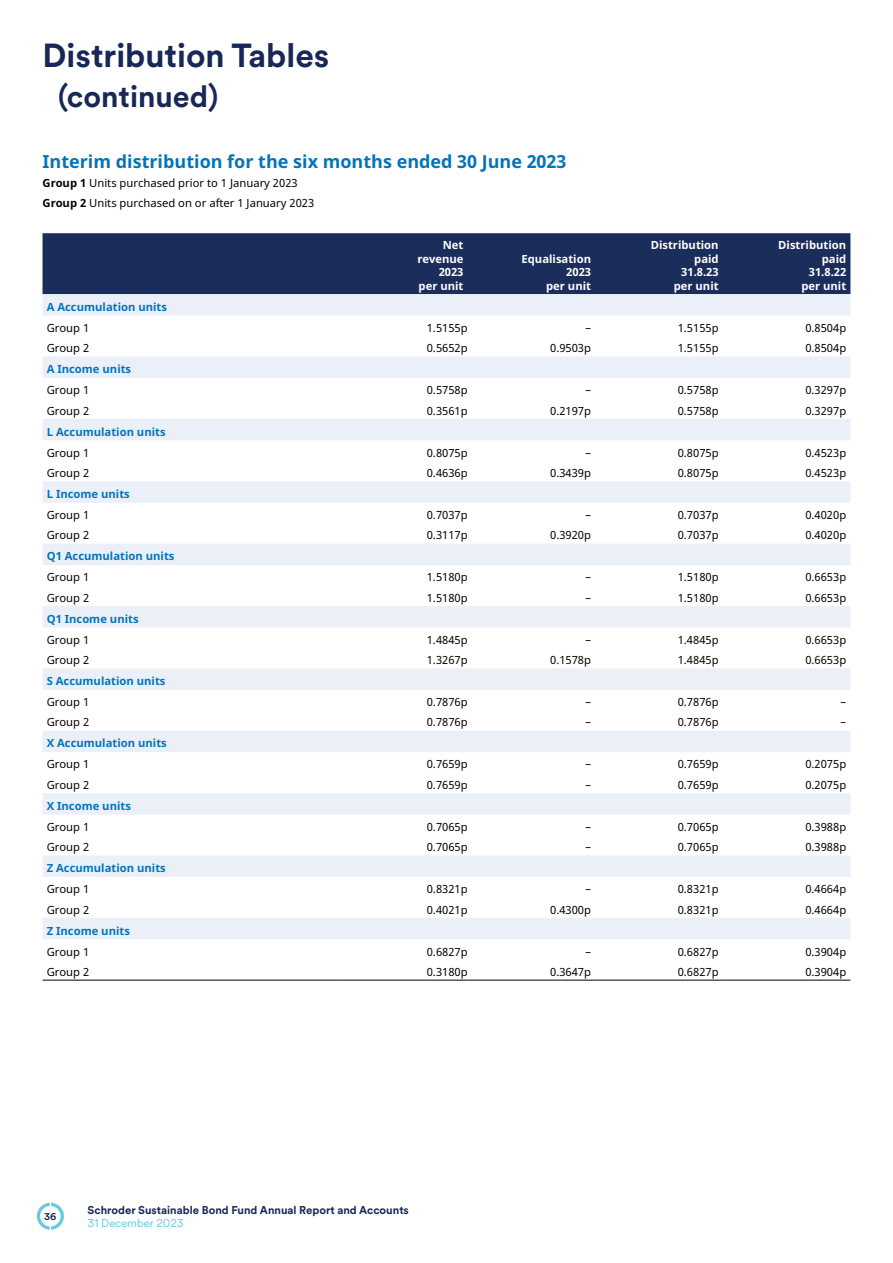
<style>
.page{position:relative;width:893px;height:1263px;background:#fff}
.page>*{position:absolute;margin:0;border:0;box-sizing:border-box;transform-origin:0 0}
.t1{font:700 33px "Schroders Circular";color:#172757}
.t2{font:700 30px "Schroders Circular";color:#172757}
.t3{font:700 18px "Noto Sans";color:#0474b8}
.t4{font:11.25px/19px "Noto Sans";color:#040503}
.t5{font:700 11.25px "Noto Sans";color:#0474b8}
.t6{font:700 11.25px/13.5px "Noto Sans";color:#fff;text-align:right}
.t7{font:700 11.25px "Schroders Circular";color:#172757}
.t8{font:11.25px "Schroders Circular";color:#65cbdf}
.t9{font:700 9.75px "Schroders Circular";color:#172757}
.s1{font-weight:700}
</style>
<div class="page">
<svg style="left:37px;top:1203px;width:27px;height:26px"></svg>
<div style="left:43px;top:233px;width:807px;height:61px;background:#1b2d5b"></div>
<svg style="left:43px;top:294px;width:807px;height:645px"></svg>
<hr style="left:43px;top:980px;width:297px;height:1px;background:#040503">
<hr style="left:340px;top:980px;width:128px;height:1px;background:#040503">
<hr style="left:468px;top:980px;width:127px;height:1px;background:#040503">
<hr style="left:595px;top:980px;width:128px;height:1px;background:#040503">
<hr style="left:723px;top:980px;width:127px;height:1px;background:#040503">
<h1 class="t1" style="left:43px;top:33px;width:288px">Distribution Tables</h1>
<h2 class="t2" style="left:58px;top:76px;width:162px">(continued)</h2>
<h3 class="t3" style="left:43px;top:149px;width:525px">Interim distribution for the six months ended 30 June 2023</h3>
<p class="t4" style="left:43px;top:174px;width:273px"><span class="s1">Group 1</span> Units purchased prior to 1 January 2023<br><span class="s1">Group 2</span> Units purchased on or after 1 January 2023</p>
<p class="t6" style="left:417px;top:239px;width:48px">Net revenue<br>2023 per unit</p>
<p class="t6" style="left:522px;top:252px;width:71px">Equalisation<br>2023<br>per unit</p>
<p class="t6" style="left:651px;top:239px;width:69px">Distribution paid<br>31.8.23<br>per unit</p>
<p class="t6" style="left:778px;top:239px;width:69px">Distribution paid<br>31.8.22<br>per unit</p>
<p class="t5" style="left:47px;top:299px;width:122px">A Accumulation units</p>
<p class="t4" style="left:47px;top:319px;width:44px">Group 1</p>
<p class="t4" style="left:427px;top:319px;width:42px">1.5155p</p>
<p class="t4" style="left:585px;top:319px;width:7px">–</p>
<p class="t4" style="left:678px;top:319px;width:42px">1.5155p</p>
<p class="t4" style="left:805px;top:319px;width:42px">0.8504p</p>
<p class="t4" style="left:47px;top:339px;width:44px">Group 2</p>
<p class="t4" style="left:427px;top:339px;width:42px">0.5652p</p>
<p class="t4" style="left:550px;top:339px;width:42px">0.9503p</p>
<p class="t4" style="left:678px;top:339px;width:42px">1.5155p</p>
<p class="t4" style="left:805px;top:339px;width:42px">0.8504p</p>
<p class="t5" style="left:47px;top:361px;width:86px">A Income units</p>
<p class="t4" style="left:47px;top:381px;width:44px">Group 1</p>
<p class="t4" style="left:427px;top:381px;width:42px">0.5758p</p>
<p class="t4" style="left:585px;top:381px;width:7px">–</p>
<p class="t4" style="left:678px;top:381px;width:42px">0.5758p</p>
<p class="t4" style="left:805px;top:381px;width:42px">0.3297p</p>
<p class="t4" style="left:47px;top:401px;width:44px">Group 2</p>
<p class="t4" style="left:427px;top:401px;width:42px">0.3561p</p>
<p class="t4" style="left:550px;top:401px;width:42px">0.2197p</p>
<p class="t4" style="left:678px;top:401px;width:42px">0.5758p</p>
<p class="t4" style="left:805px;top:401px;width:42px">0.3297p</p>
<p class="t5" style="left:47px;top:424px;width:120px">L Accumulation units</p>
<p class="t4" style="left:47px;top:443px;width:44px">Group 1</p>
<p class="t4" style="left:427px;top:443px;width:42px">0.8075p</p>
<p class="t4" style="left:585px;top:443px;width:7px">–</p>
<p class="t4" style="left:678px;top:443px;width:42px">0.8075p</p>
<p class="t4" style="left:805px;top:443px;width:42px">0.4523p</p>
<p class="t4" style="left:47px;top:464px;width:44px">Group 2</p>
<p class="t4" style="left:427px;top:464px;width:42px">0.4636p</p>
<p class="t4" style="left:550px;top:464px;width:42px">0.3439p</p>
<p class="t4" style="left:678px;top:464px;width:42px">0.8075p</p>
<p class="t4" style="left:805px;top:464px;width:42px">0.4523p</p>
<p class="t5" style="left:47px;top:486px;width:85px">L Income units</p>
<p class="t4" style="left:47px;top:506px;width:44px">Group 1</p>
<p class="t4" style="left:427px;top:506px;width:42px">0.7037p</p>
<p class="t4" style="left:585px;top:506px;width:7px">–</p>
<p class="t4" style="left:678px;top:506px;width:42px">0.7037p</p>
<p class="t4" style="left:805px;top:506px;width:42px">0.4020p</p>
<p class="t4" style="left:47px;top:526px;width:44px">Group 2</p>
<p class="t4" style="left:427px;top:526px;width:42px">0.3117p</p>
<p class="t4" style="left:550px;top:526px;width:42px">0.3920p</p>
<p class="t4" style="left:678px;top:526px;width:42px">0.7037p</p>
<p class="t4" style="left:805px;top:526px;width:42px">0.4020p</p>
<p class="t5" style="left:47px;top:548px;width:129px">Q1 Accumulation units</p>
<p class="t4" style="left:47px;top:568px;width:44px">Group 1</p>
<p class="t4" style="left:427px;top:568px;width:42px">1.5180p</p>
<p class="t4" style="left:585px;top:568px;width:7px">–</p>
<p class="t4" style="left:678px;top:568px;width:42px">1.5180p</p>
<p class="t4" style="left:805px;top:568px;width:42px">0.6653p</p>
<p class="t4" style="left:47px;top:588px;width:44px">Group 2</p>
<p class="t4" style="left:427px;top:588px;width:42px">1.5180p</p>
<p class="t4" style="left:585px;top:588px;width:7px">–</p>
<p class="t4" style="left:678px;top:588px;width:42px">1.5180p</p>
<p class="t4" style="left:805px;top:588px;width:42px">0.6653p</p>
<p class="t5" style="left:47px;top:611px;width:93px">Q1 Income units</p>
<p class="t4" style="left:47px;top:630px;width:44px">Group 1</p>
<p class="t4" style="left:427px;top:630px;width:42px">1.4845p</p>
<p class="t4" style="left:585px;top:630px;width:7px">–</p>
<p class="t4" style="left:678px;top:630px;width:42px">1.4845p</p>
<p class="t4" style="left:805px;top:630px;width:42px">0.6653p</p>
<p class="t4" style="left:47px;top:651px;width:44px">Group 2</p>
<p class="t4" style="left:427px;top:651px;width:42px">1.3267p</p>
<p class="t4" style="left:550px;top:651px;width:42px">0.1578p</p>
<p class="t4" style="left:678px;top:651px;width:42px">1.4845p</p>
<p class="t4" style="left:805px;top:651px;width:42px">0.6653p</p>
<p class="t5" style="left:47px;top:673px;width:120px">S Accumulation units</p>
<p class="t4" style="left:47px;top:693px;width:44px">Group 1</p>
<p class="t4" style="left:427px;top:693px;width:42px">0.7876p</p>
<p class="t4" style="left:585px;top:693px;width:7px">–</p>
<p class="t4" style="left:678px;top:693px;width:42px">0.7876p</p>
<p class="t4" style="left:841px;top:693px;width:7px">–</p>
<p class="t4" style="left:47px;top:713px;width:44px">Group 2</p>
<p class="t4" style="left:427px;top:713px;width:42px">0.7876p</p>
<p class="t4" style="left:585px;top:713px;width:7px">–</p>
<p class="t4" style="left:678px;top:713px;width:42px">0.7876p</p>
<p class="t4" style="left:841px;top:713px;width:7px">–</p>
<p class="t5" style="left:47px;top:735px;width:122px">X Accumulation units</p>
<p class="t4" style="left:47px;top:755px;width:44px">Group 1</p>
<p class="t4" style="left:427px;top:755px;width:42px">0.7659p</p>
<p class="t4" style="left:585px;top:755px;width:7px">–</p>
<p class="t4" style="left:678px;top:755px;width:42px">0.7659p</p>
<p class="t4" style="left:805px;top:755px;width:42px">0.2075p</p>
<p class="t4" style="left:47px;top:776px;width:44px">Group 2</p>
<p class="t4" style="left:427px;top:776px;width:42px">0.7659p</p>
<p class="t4" style="left:585px;top:776px;width:7px">–</p>
<p class="t4" style="left:678px;top:776px;width:42px">0.7659p</p>
<p class="t4" style="left:805px;top:776px;width:42px">0.2075p</p>
<p class="t5" style="left:47px;top:798px;width:86px">X Income units</p>
<p class="t4" style="left:47px;top:817px;width:44px">Group 1</p>
<p class="t4" style="left:427px;top:817px;width:42px">0.7065p</p>
<p class="t4" style="left:585px;top:817px;width:7px">–</p>
<p class="t4" style="left:678px;top:817px;width:42px">0.7065p</p>
<p class="t4" style="left:805px;top:817px;width:42px">0.3988p</p>
<p class="t4" style="left:47px;top:838px;width:44px">Group 2</p>
<p class="t4" style="left:427px;top:838px;width:42px">0.7065p</p>
<p class="t4" style="left:585px;top:838px;width:7px">–</p>
<p class="t4" style="left:678px;top:838px;width:42px">0.7065p</p>
<p class="t4" style="left:805px;top:838px;width:42px">0.3988p</p>
<p class="t5" style="left:47px;top:860px;width:121px">Z Accumulation units</p>
<p class="t4" style="left:47px;top:880px;width:44px">Group 1</p>
<p class="t4" style="left:427px;top:880px;width:42px">0.8321p</p>
<p class="t4" style="left:585px;top:880px;width:7px">–</p>
<p class="t4" style="left:678px;top:880px;width:42px">0.8321p</p>
<p class="t4" style="left:805px;top:880px;width:42px">0.4664p</p>
<p class="t4" style="left:47px;top:900px;width:44px">Group 2</p>
<p class="t4" style="left:427px;top:900px;width:42px">0.4021p</p>
<p class="t4" style="left:550px;top:900px;width:42px">0.4300p</p>
<p class="t4" style="left:678px;top:900px;width:42px">0.8321p</p>
<p class="t4" style="left:805px;top:900px;width:42px">0.4664p</p>
<p class="t5" style="left:47px;top:922px;width:85px">Z Income units</p>
<p class="t4" style="left:47px;top:942px;width:44px">Group 1</p>
<p class="t4" style="left:427px;top:942px;width:42px">0.6827p</p>
<p class="t4" style="left:585px;top:942px;width:7px">–</p>
<p class="t4" style="left:678px;top:942px;width:42px">0.6827p</p>
<p class="t4" style="left:805px;top:942px;width:42px">0.3904p</p>
<p class="t4" style="left:47px;top:963px;width:44px">Group 2</p>
<p class="t4" style="left:427px;top:963px;width:42px">0.3180p</p>
<p class="t4" style="left:550px;top:963px;width:42px">0.3647p</p>
<p class="t4" style="left:678px;top:963px;width:42px">0.6827p</p>
<p class="t4" style="left:805px;top:963px;width:42px">0.3904p</p>
<p class="t9" style="left:44px;top:1209px;width:14px">36</p>
<p class="t7" style="left:88px;top:1202px;width:323px">Schroder Sustainable Bond Fund Annual Report and Accounts</p>
<p class="t8" style="left:88px;top:1215px;width:98px">31 December 2023</p>
</div>
